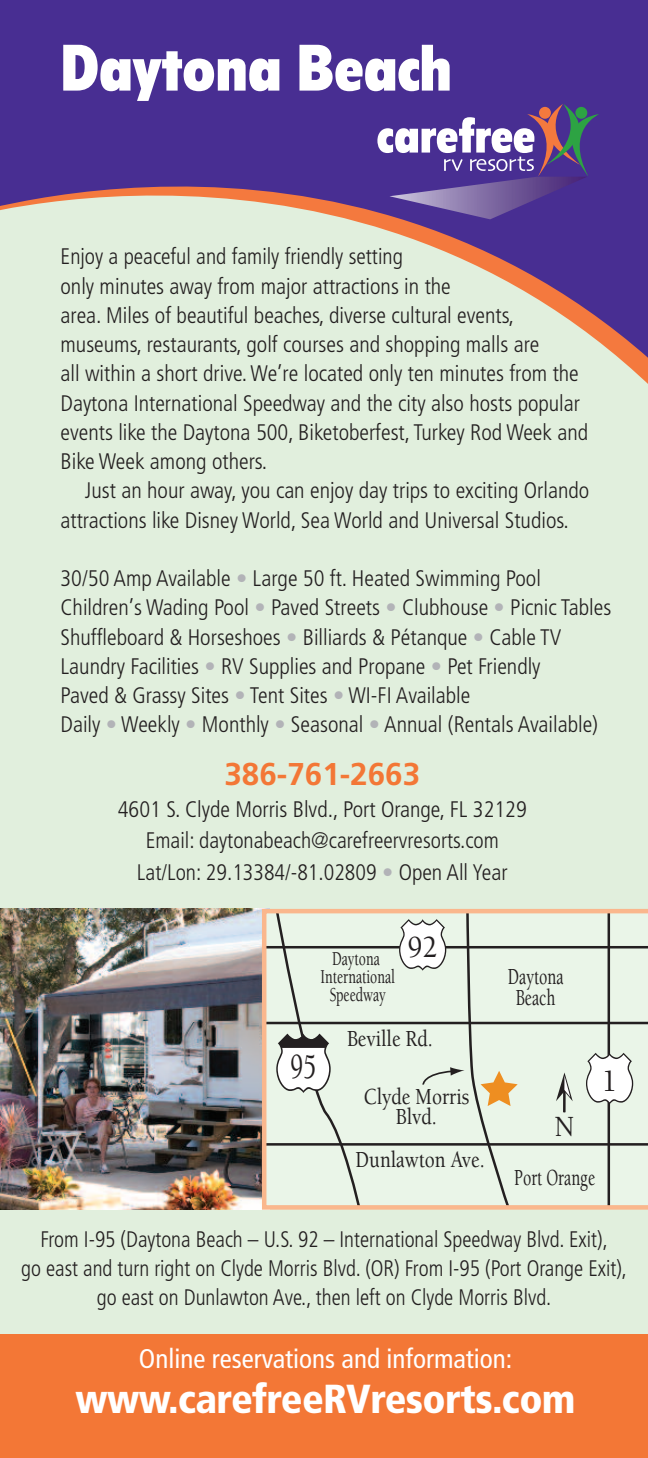
<style>
.page{position:relative;width:648px;height:1458px;background:#fff}
.page>*{position:absolute;margin:0;border:0;box-sizing:border-box;transform-origin:0 0}
.t1{font:900 condensed 64.35px "Flyer";color:#fff}
.t2{font:900 condensed 40.5px "Frutiger";letter-spacing:-.015em;color:#fff}
.t3{font:500 36.23px "Berkeley";color:#231f20;scale:.68 1}
.t4{font:700 31.5px "Frutiger";color:#f37736}
.t5{font:500 31.5px "Berkeley";color:#231f20;scale:.9 1}
.t6{font:500 30.15px "Berkeley";color:#231f20;scale:.9 1}
.t7{font:condensed 27px "Frutiger";color:#fff}
.t8{font:500 23.62px/20.7px "Berkeley";color:#231f20;text-align:center;scale:.82 1}
.t9{font:500 23.62px/20.7px "Berkeley";color:#231f20;text-align:center;scale:.68 1}
.t10{font:300 condensed 22.5px/29.2px "Frutiger";color:#231f20}
.t11{font:300 condensed 22.5px/29.2px "Frutiger";color:#231f20;text-align:center;scale:.95 1}
.t12{font:500 20.25px/17.8px "Berkeley";color:#231f20;text-align:center;scale:.68 1}
.s1{color:#b2b3b7}
</style>
<div class="page">
<div style="left:0;top:182px;width:648px;height:1171px;background:#e1efdd"></div>
<div style="left:0;top:1335px;width:648px;height:123px;background:#f37736"></div>
<img style="left:0;top:909px;width:262px;height:301px">
<svg style="left:0;top:0;width:648px;height:384px;fill:#482e92"></svg>
<svg style="left:377px;top:104px;width:231px;height:115px;background:#69549c"></svg>
<svg style="left:262px;top:909px;width:386px;height:301px"></svg>
<h1 class="t1" style="left:61px;top:45px;width:393px">Daytona Beach</h1>
<p class="t10" style="left:61px;top:244px;width:529px">Enjoy a peaceful and family friendly setting<br>only minutes away from major attractions in the<br>area. Miles of beautiful beaches, diverse cultural events, museums, restaurants, golf courses and shopping malls are<br>all within a short drive.We’re located only ten minutes from the Daytona International Speedway and the city also hosts popular events like the Daytona 500, Biketoberfest, Turkey Rod Week and Bike Week among others.</p>
<p class="t10" style="left:61px;top:478px;width:530px;text-indent:24px">Just an hour away, you can enjoy day trips to exciting Orlando attractions like Disney World, Sea World and Universal Studios.</p>
<p class="t10" style="left:61px;top:566px;width:552px">30/50 Amp Available <span class="s1">•</span> Large 50 ft. Heated Swimming Pool Children’s Wading Pool <span class="s1">•</span> Paved Streets <span class="s1">•</span> Clubhouse <span class="s1">•</span> Picnic Tables Shuffleboard &amp; Horseshoes <span class="s1">•</span> Billiards &amp; Pétanque <span class="s1">•</span> Cable TV Laundry Facilities <span class="s1">•</span> RV Supplies and Propane <span class="s1">•</span> Pet Friendly<br>Paved &amp; Grassy Sites <span class="s1">•</span> Tent Sites <span class="s1">•</span> WI-FI Available<br>Daily <span class="s1">•</span> Weekly <span class="s1">•</span> Monthly <span class="s1">•</span> Seasonal <span class="s1">•</span> Annual (Rentals Available)</p>
<h3 class="t4" style="left:224px;top:761px;width:197px">386-761-2663</h3>
<p class="t10" style="left:118px;top:795px;width:411px;line-height:31.5px;text-align:center">4601 S. Clyde Morris Blvd., Port Orange, FL 32129<br>Email: daytonabeach@carefreervresorts.com<br>Lat/Lon: 29.13384/-81.02809 <span class="s1">•</span> Open All Year</p>
<p class="t12" style="left:321px;top:952px;width:111px">Daytona<br>International<br>Speedway</p>
<h3 class="t5" style="left:408px;top:935px;width:34px">92</h3>
<h3 class="t3" style="left:291px;top:1052px;width:39px">95</h3>
<p class="t8" style="left:347px;top:1030px;width:106px">Beville Rd.</p>
<p class="t8" style="left:364px;top:1088px;width:130px">Clyde Morris<br>Blvd.</p>
<p class="t8" style="left:356px;top:1152px;width:159px">Dunlawton Ave.</p>
<p class="t9" style="left:508px;top:968px;width:83px">Daytona<br>Beach</p>
<h3 class="t6" style="left:554px;top:1115px;width:24px">N</h3>
<h3 class="t5" style="left:602px;top:1069px;width:18px">1</h3>
<p class="t9" style="left:514px;top:1169px;width:121px">Port Orange</p>
<p class="t11" style="left:21px;top:1226px;width:639px">From I-95 (Daytona Beach – U.S. 92 – International Speedway Blvd. Exit),<br>go east and turn right on Clyde Morris Blvd. (OR) From I-95 (Port Orange Exit), go east on Dunlawton Ave., then left on Clyde Morris Blvd.</p>
<p class="t7" style="left:139px;top:1348px;width:375px">Online reservations and information:</p>
<h2 class="t2" style="left:76px;top:1383px;width:502px">www.carefreeRVresorts.com</h2>
</div>
